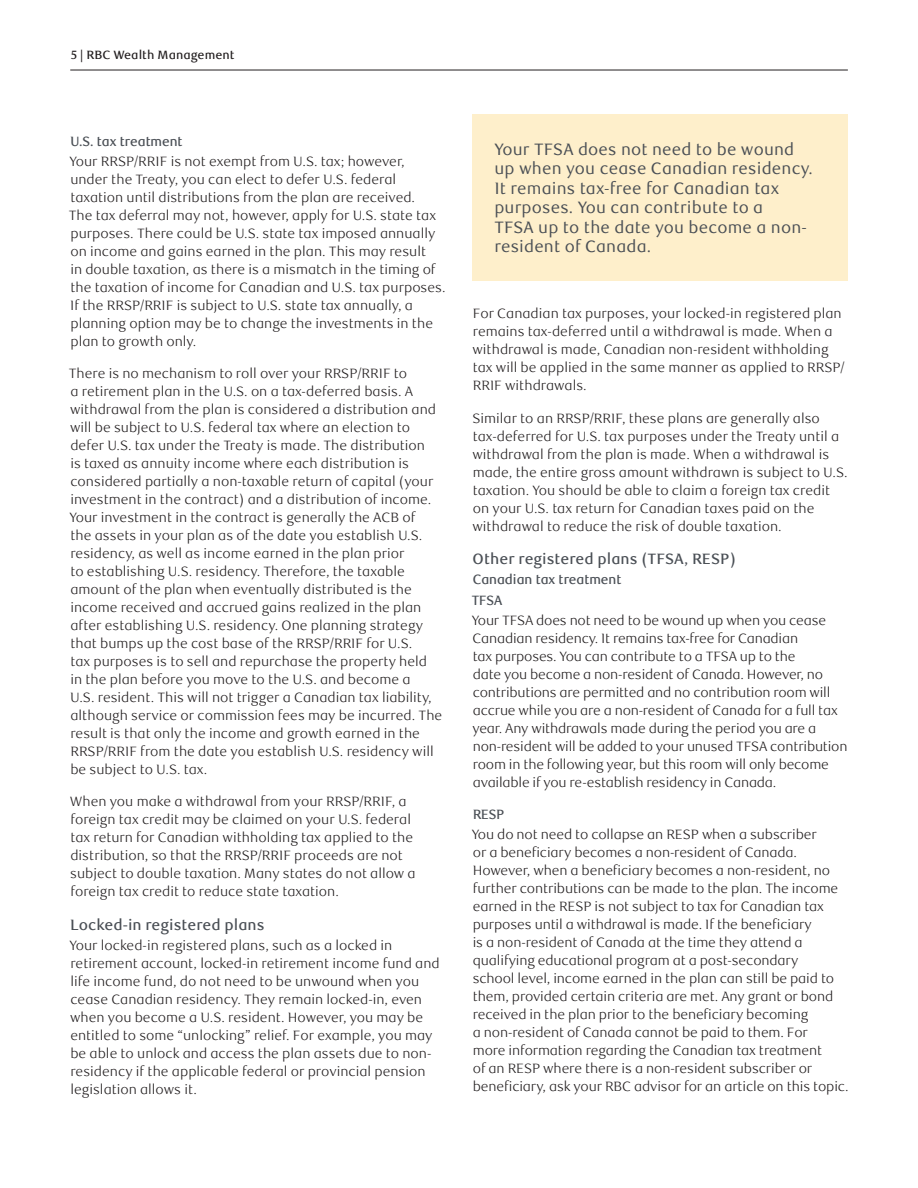
<style>
.page{position:relative;width:918px;height:1188px;background:#fff}
.page>*{position:absolute;margin:0;border:0;box-sizing:border-box;transform-origin:0 0}
.t1{font:16.5px/19.5px "RBC Text";letter-spacing:.01em;color:#4a4f55}
._6-Subhead_L1{font:500 15px "RBC Text";color:#4a4f55}
._5-Body_Copy{font:300 13.5px/18px "RBC Text";color:#231f20}
._7-Subhead_L2{font:500 13.5px "RBC Display";color:#4a4f55}
.t2{font:500 12px "RBC Text";color:#231f20}
</style>
<div class="page">
<hr style="left:70px;top:70px;width:778px;height:1px;background:#231f20">
<div style="left:473px;top:114px;width:375px;height:167px;background:#feefcb"></div>
<p class="t2" style="left:71px;top:47px;width:165px">5 | RBC Wealth Management</p>
<h4 class="_7-Subhead_L2" style="left:71px;top:133px;width:113px">U.S. tax treatment</h4>
<p class="_5-Body_Copy" style="left:69px;top:153px;width:378px">Your RRSP/RRIF is not exempt from U.S. tax; however,<br>under the Treaty, you can elect to defer U.S. federal taxation until distributions from the plan are received.<br>The tax deferral may not, however, apply for U.S. state tax purposes. There could be U.S. state tax imposed annually on income and gains earned in the plan. This may result<br>in double taxation, as there is a mismatch in the timing of the taxation of income for Canadian and U.S. tax purposes.<br>If the RRSP/RRIF is subject to U.S. state tax annually, a planning option may be to change the investments in the plan to growth only.</p>
<p class="_5-Body_Copy" style="left:69px;top:365px;width:375px">There is no mechanism to roll over your RRSP/RRIF to<br>a retirement plan in the U.S. on a tax-deferred basis. A withdrawal from the plan is considered a distribution and will be subject to U.S. federal tax where an election to defer U.S. tax under the Treaty is made. The distribution<br>is taxed as annuity income where each distribution is considered partially a non-taxable return of capital (your investment in the contract) and a distribution of income.<br>Your investment in the contract is generally the ACB of<br>the assets in your plan as of the date you establish U.S. residency, as well as income earned in the plan prior<br>to establishing U.S. residency. Therefore, the taxable amount of the plan when eventually distributed is the income received and accrued gains realized in the plan after establishing U.S. residency. One planning strategy that bumps up the cost base of the RRSP/RRIF for U.S.<br>tax purposes is to sell and repurchase the property held<br>in the plan before you move to the U.S. and become a<br>U.S. resident. This will not trigger a Canadian tax liability, although service or commission fees may be incurred. The result is that only the income and growth earned in the RRSP/RRIF from the date you establish U.S. residency will be subject to U.S. tax.</p>
<p class="_5-Body_Copy" style="left:70px;top:793px;width:347px">When you make a withdrawal from your RRSP/RRIF, a foreign tax credit may be claimed on your U.S. federal tax return for Canadian withholding tax applied to the distribution, so that the RRSP/RRIF proceeds are not subject to double taxation. Many states do not allow a foreign tax credit to reduce state taxation.</p>
<h3 class="_6-Subhead_L1" style="left:70px;top:916px;width:196px">Locked-in registered plans</h3>
<p class="_5-Body_Copy" style="left:69px;top:937px;width:372px">Your locked-in registered plans, such as a locked in retirement account, locked-in retirement income fund and life income fund, do not need to be unwound when you cease Canadian residency. They remain locked-in, even when you become a U.S. resident. However, you may be entitled to some “unlocking” relief. For example, you may be able to unlock and access the plan assets due to non&shy;residency if the applicable federal or provincial pension legislation allows it.</p>
<p class="t1" style="left:494px;top:140px;width:320px">Your TFSA does not need to be wound up when you cease Canadian residency.<br>It remains tax-free for Canadian tax purposes. You can contribute to a<br>TFSA up to the date you become a non&shy;resident of Canada.</p>
<p class="_5-Body_Copy" style="left:473px;top:305px;width:374px">For Canadian tax purposes, your locked-in registered plan remains tax-deferred until a withdrawal is made. When a withdrawal is made, Canadian non-resident withholding tax will be applied in the same manner as applied to RRSP/ RRIF withdrawals.</p>
<p class="_5-Body_Copy" style="left:472px;top:409px;width:377px">Similar to an RRSP/RRIF, these plans are generally also tax-deferred for U.S. tax purposes under the Treaty until a withdrawal from the plan is made. When a withdrawal is made, the entire gross amount withdrawn is subject to U.S. taxation. You should be able to claim a foreign tax credit on your U.S. tax return for Canadian taxes paid on the withdrawal to reduce the risk of double taxation.</p>
<h3 class="_6-Subhead_L1" style="left:473px;top:550px;width:265px">Other registered plans (TFSA, RESP)</h3>
<h4 class="_7-Subhead_L2" style="left:473px;top:572px;width:150px">Canadian tax treatment</h4>
<h4 class="_7-Subhead_L2" style="left:472px;top:592px;width:32px">TFSA</h4>
<p class="_5-Body_Copy" style="left:472px;top:611px;width:377px">Your TFSA does not need to be wound up when you cease Canadian residency. It remains tax-free for Canadian<br>tax purposes. You can contribute to a TFSA up to the<br>date you become a non-resident of Canada. However, no contributions are permitted and no contribution room will accrue while you are a non-resident of Canada for a full tax year. Any withdrawals made during the period you are a non-resident will be added to your unused TFSA contribution room in the following year, but this room will only become available if you re-establish residency in Canada.</p>
<h4 class="_7-Subhead_L2" style="left:473px;top:807px;width:33px">RESP</h4>
<p class="_5-Body_Copy" style="left:472px;top:826px;width:378px">You do not need to collapse an RESP when a subscriber<br>or a beneficiary becomes a non-resident of Canada.<br>However, when a beneficiary becomes a non-resident, no further contributions can be made to the plan. The income earned in the RESP is not subject to tax for Canadian tax purposes until a withdrawal is made. If the beneficiary<br>is a non-resident of Canada at the time they attend a qualifying educational program at a post-secondary<br>school level, income earned in the plan can still be paid to them, provided certain criteria are met. Any grant or bond received in the plan prior to the beneficiary becoming<br>a non-resident of Canada cannot be paid to them. For<br>more information regarding the Canadian tax treatment<br>of an RESP where there is a non-resident subscriber or beneficiary, ask your RBC advisor for an article on this topic.</p>
</div>
